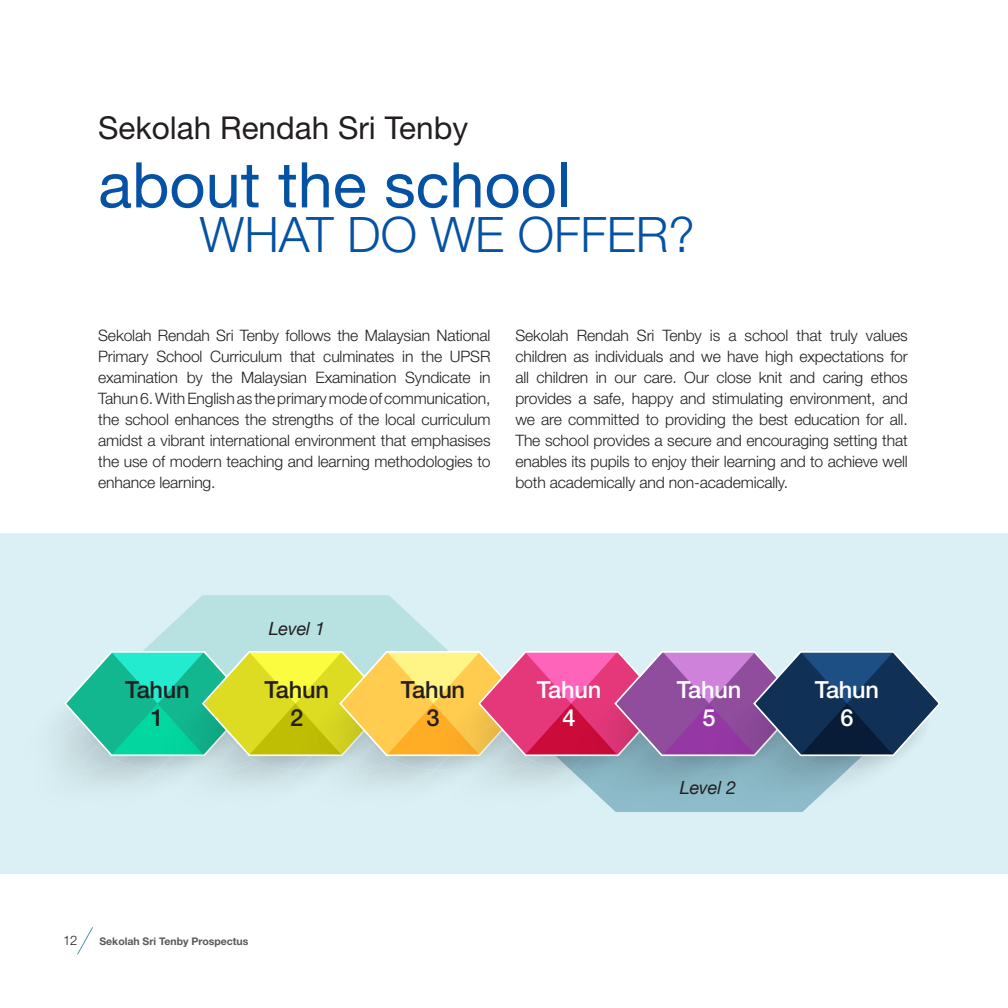
<style>
.page{position:relative;width:1008px;height:1008px;background:#fff}
.page>*{position:absolute;margin:0;border:0;box-sizing:border-box;transform-origin:0 0}
.t1{font:63px "Helvetica Neue LT Std";color:#0551a4}
.t2{font:300 49px "Helvetica Neue LT Std";color:#0551a4}
.t3{font:31.5px "Helvetica Neue LT Std";color:#231f20}
.t4{font:500 23.62px "Helvetica Neue LT Std";letter-spacing:-.01em;color:#231f20}
.t5{font:500 23.62px "Helvetica Neue LT Std";letter-spacing:-.01em;color:#fff}
.t6{font:italic 18.2px "Helvetica Neue";letter-spacing:-.01em;color:#231f20}
.t7{font:300 15.75px/21px "Helvetica Neue LT Std";letter-spacing:-.01em;color:#231f20;text-align:justify}
.t8{font:300 13.12px "Helvetica Neue LT Std";color:#231f20}
.t9{font:700 10.5px "Helvetica Neue LT Std";color:#57585a}
</style>
<div class="page">
<svg style="left:77px;top:927px;width:16px;height:28px"></svg>
<div style="left:0;top:534px;width:1008px;height:340px;background:#daf0f4"></div>
<svg style="left:63px;top:595px;width:878px;height:217px"></svg>
<p class="t3" style="left:98px;top:109px;width:371px">Sekolah Rendah Sri Tenby</p>
<p class="t1" style="left:98px;top:147px;width:474px">about the school</p>
<p class="t2" style="left:200px;top:205px;width:496px">WHAT DO WE OFFER?</p>
<p class="t7" style="left:98px;top:325px;width:394px">Sekolah Rendah Sri Tenby follows the Malaysian National Primary School Curriculum that culminates in the UPSR examination by the Malaysian Examination Syndicate in Tahun 6. With English as the primary mode of communication, the school enhances the strengths of the local curriculum amidst a vibrant international environment that emphasises the use of modern teaching and learning methodologies to enhance learning.</p>
<p class="t7" style="left:515px;top:325px;width:394px">Sekolah Rendah Sri Tenby is a school that truly values children as individuals and we have high expectations for all children in our care. Our close knit and caring ethos provides a safe, happy and stimulating environment, and we are committed to providing the best education for all.<br>The school provides a secure and encouraging setting that enables its pupils to enjoy their learning and to achieve well both academically and non-academically.</p>
<p class="t4" style="left:125px;top:676px;width:66px">Tahun</p>
<p class="t4" style="left:151px;top:703px;width:15px">1</p>
<p class="t6" style="left:269px;top:617px;width:58px">Level 1</p>
<p class="t4" style="left:265px;top:676px;width:66px">Tahun</p>
<p class="t4" style="left:290px;top:703px;width:15px">2</p>
<p class="t4" style="left:401px;top:676px;width:66px">Tahun</p>
<p class="t4" style="left:426px;top:703px;width:15px">3</p>
<p class="t5" style="left:537px;top:676px;width:66px">Tahun</p>
<p class="t5" style="left:563px;top:703px;width:15px">4</p>
<p class="t8" style="left:63px;top:933px;width:16px">12</p>
<p class="t9" style="left:99px;top:935px;width:150px">Sekolah Sri Tenby Prospectus</p>
<p class="t5" style="left:677px;top:676px;width:66px">Tahun</p>
<p class="t5" style="left:702px;top:703px;width:15px">5</p>
<p class="t6" style="left:680px;top:777px;width:58px">Level 2</p>
<p class="t5" style="left:815px;top:676px;width:66px">Tahun</p>
<p class="t5" style="left:840px;top:703px;width:15px">6</p>
</div>
